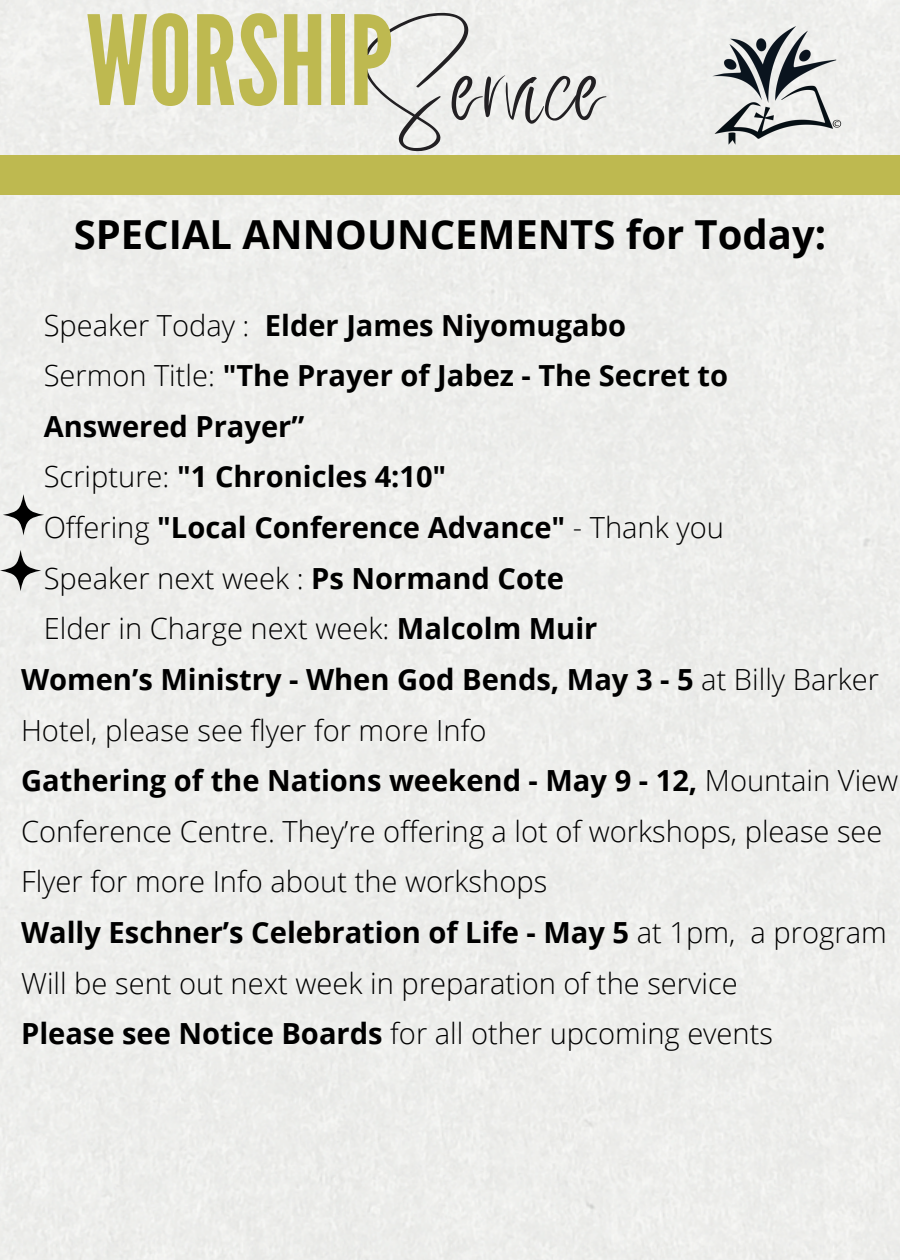
<style>
.page{position:relative;width:900px;height:1260px;background:#edeeeb}
.page>*{position:absolute;margin:0;border:0;box-sizing:border-box;transform-origin:0 0}
.t1{font:123.5px "League Gothic";color:#beb950}
.t2{font:85.5px "Better Saturday";color:#222023}
.t3{font:700 40px "Open Sans";color:#000}
.t4{font:700 29px "Open Sans";color:#000}
.t5{font:300 29px "Open Sans";color:#000}
.s1{font-weight:300}
.s2{font-weight:700}
</style>
<div class="page">
<div style="left:0;top:156px;width:900px;height:39px;background:#beb950"></div>
<img style="left:696px;top:26px;width:154px;height:128px">
<svg style="left:3px;top:494px;width:41px;height:41px"></svg>
<svg style="left:0;top:550px;width:41px;height:41px"></svg>
<p class="t2" style="left:362px;top:71px;width:245px">Service</p>
<h3 class="t1" style="left:86px;top:-10px;width:308px">WORSHIP</h3>
<h2 class="t3" style="left:74px;top:206px;width:754px">SPECIAL ANNOUNCEMENTS for Today:</h2>
<p class="t4" style="left:44px;top:305px;width:584px"><span class="s1">Speaker Today :</span> Elder James Niyomugabo</p>
<p class="t4" style="left:44px;top:355px;width:686px"><span class="s1">Sermon Title:</span> "The Prayer of Jabez - The Secret to</p>
<p class="t4" style="left:44px;top:406px;width:262px">Answered Prayer”</p>
<p class="t4" style="left:44px;top:456px;width:404px"><span class="s1">Scripture:</span> "1 Chronicles 4:10"</p>
<p class="t4" style="left:44px;top:507px;width:682px"><span class="s1">Offering</span> "Local Conference Advance" <span class="s1">- Thank you</span></p>
<p class="t5" style="left:44px;top:558px;width:522px">Speaker next week : <span class="s2">Ps Normand Cote</span></p>
<p class="t5" style="left:44px;top:608px;width:555px">Elder in Charge next week: <span class="s2">Malcolm Muir</span></p>
<p class="t4" style="left:21px;top:659px;width:860px">Women’s Ministry - When God Bends, May 3 - 5 <span class="s1">at Billy Barker</span></p>
<p class="t5" style="left:21px;top:710px;width:467px">Hotel, please see flyer for more Info</p>
<p class="t4" style="left:21px;top:760px;width:879px">Gathering of the Nations weekend - May 9 - 12, <span class="s1">Mountain View</span></p>
<p class="t5" style="left:21px;top:811px;width:863px">Conference Centre. They’re offering a lot of workshops, please see</p>
<p class="t5" style="left:21px;top:861px;width:528px">Flyer for more Info about the workshops</p>
<p class="t4" style="left:21px;top:912px;width:867px">Wally Eschner’s Celebration of Life - May 5 <span class="s1">at 1pm, a program</span></p>
<p class="t5" style="left:21px;top:963px;width:718px">Will be sent out next week in preparation of the service</p>
<p class="t5" style="left:21px;top:1013px;width:753px"><span class="s2">Please see Notice Boards</span> for all other upcoming events</p>
</div>
